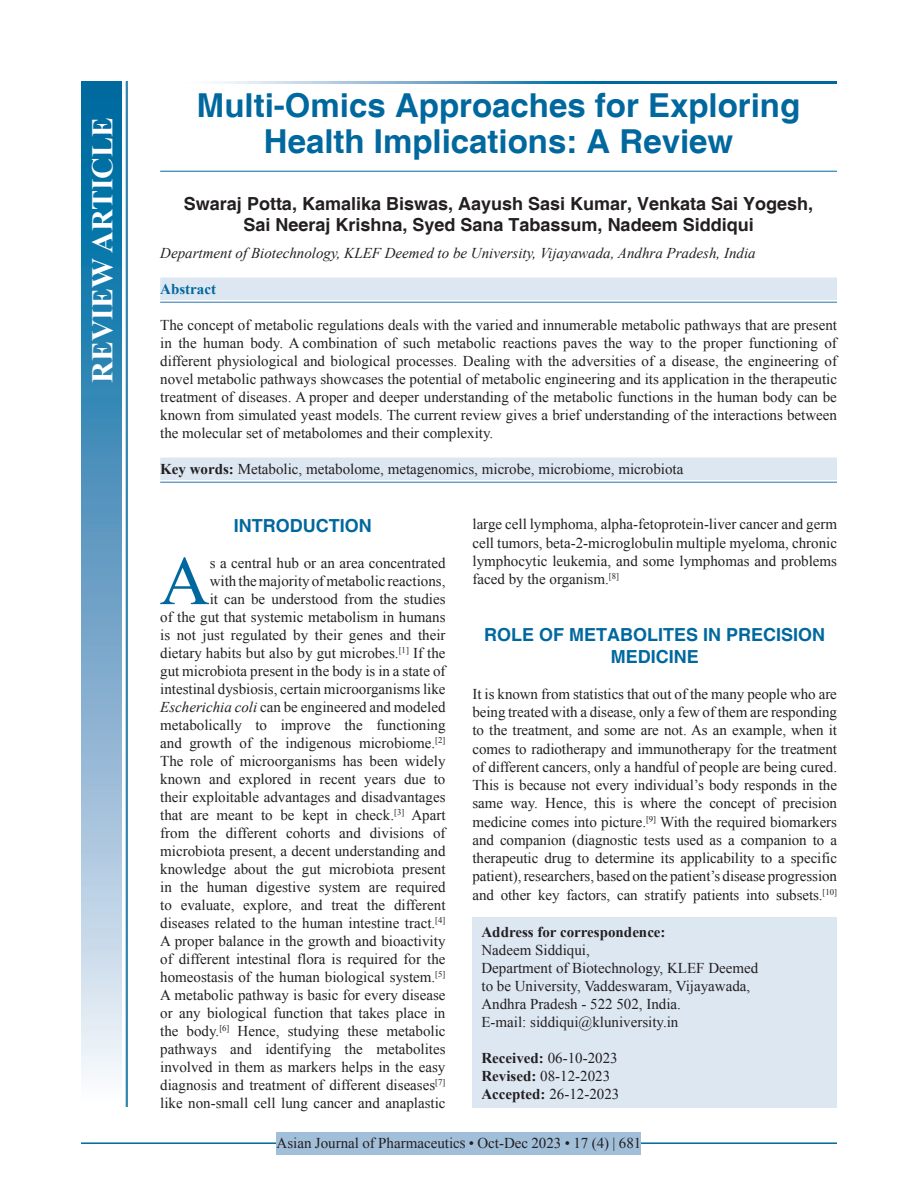
<style>
.page{position:relative;width:918px;height:1188px;background:#fff}
.page>*{position:absolute;margin:0;border:0;box-sizing:border-box;transform-origin:0 0}
.DROP_CAP_TX{font:69.3px "Times New Roman";color:#00689e}
.AT{font:700 33px/36px "Helvetica";color:#00689e;text-align:center}
.AH{font:700 30px "Times New Roman";color:#fff}
.AU{font:700 18px/21px "Helvetica";color:#231f20;text-align:center}
.t1{font:700 18px/21.3px "Helvetica";color:#00689e;text-align:center}
.DROP_CAP_TX-2{font:15px/18px "Times New Roman";color:#231f20;text-align:right}
.TX{font:15px/18.3px "Times New Roman";letter-spacing:-.005em;color:#231f20;text-align:justify}
.ABS{font:15px/18px "Times New Roman";color:#231f20;text-align:justify}
.ADD{font:15px/18px "Times New Roman";color:#231f20}
.AFF{font:italic 15px "Times New Roman";color:#231f20}
.KWD_1_L{font:15px "Times New Roman";color:#231f20}
.HIS{font:15px/18px "Times New Roman";color:#231f20}
.RF{font:15px "Times New Roman";color:#231f20}
.ABSH{font:700 15px "Times New Roman";color:#00689e}
.s1{font-weight:700}
.s2{font-style:italic}
</style>
<div class="page">
<hr style="left:81px;top:1142px;width:756px;height:2px;background:#00689e">
<div style="left:277px;top:1132px;width:364px;height:22px;background:#a2bfda"></div>
<hr style="left:160px;top:171px;width:677px;height:1px;background:#00689e">
<div style="left:160px;top:278px;width:677px;height:22px;background:#dde7f2"></div>
<hr style="left:160px;top:302px;width:677px;height:1px;background:#6d9fc6">
<div style="left:160px;top:458px;width:677px;height:22px;background:#dde7f2"></div>
<hr style="left:160px;top:482px;width:677px;height:1px;background:#6d9fc6">
<div style="left:472px;top:918px;width:365px;height:190px;background:#dde7f2"></div>
<svg style="left:215px;top:81px;width:622px;height:3px;background:#4d94bc"></svg>
<div style="left:81px;top:81px;width:41px;height:1026px;background:linear-gradient(to bottom,#005e9a,#f6f0f9)"></div>
<hr style="left:127px;top:81px;width:1px;height:1026px;background:#00689e">
<hr style="left:126px;top:81px;width:1px;height:1026px;background:#00689e">
<p class="AH" style="left:81px;top:383px;width:267px;rotate:-90deg">REVIEW ARTICLE</p>
<p class="AT" style="left:197px;top:89px;width:605px">Multi-Omics Approaches for Exploring<br>Health Implications: A Review</p>
<p class="AU" style="left:184px;top:194px;width:631px">Swaraj Potta, Kamalika Biswas, Aayush Sasi Kumar, Venkata Sai Yogesh,<br>Sai Neeraj Krishna, Syed Sana Tabassum, Nadeem Siddiqui</p>
<p class="AFF" style="left:160px;top:243px;width:597px">Department of Biotechnology, KLEF Deemed to be University, Vijayawada, Andhra Pradesh, India</p>
<p class="ABSH" style="left:160px;top:278px;width:57px">Abstract</p>
<p class="ABS" style="left:160px;top:316px;width:678px">The concept of metabolic regulations deals with the varied and innumerable metabolic pathways that are present in the human body. A combination of such metabolic reactions paves the way to the proper functioning of different physiological and biological processes. Dealing with the adversities of a disease, the engineering of novel metabolic pathways showcases the potential of metabolic engineering and its application in the therapeutic treatment of diseases. A proper and deeper understanding of the metabolic functions in the human body can be known from simulated yeast models. The current review gives a brief understanding of the interactions between the molecular set of metabolomes and their complexity.</p>
<p class="KWD_1_L" style="left:160px;top:458px;width:525px"><span class="s1">Key words:</span> Metabolic, metabolome, metagenomics, microbe, microbiome, microbiota</p>
<h1 class="t1" style="left:234px;top:516px;width:139px">INTRODUCTION</h1>
<p class="DROP_CAP_TX" style="left:160px;top:532px;width:52px">A</p>
<p class="DROP_CAP_TX-2" style="left:160px;top:554px;width:287px">s a central hub or an area concentrated<br>with the majority of metabolic reactions,<br>it can be understood from the studies<br>of the gut that systemic metabolism in humans is not just regulated by their genes and their dietary habits but also by gut microbes.<sup>[1]</sup> If the gut microbiota present in the body is in a state of intestinal dysbiosis, certain microorganisms like <span class="s2">Escherichia coli</span> can be engineered and modeled metabolically to improve the functioning and growth of the indigenous microbiome.<sup>[2] </sup>The role of microorganisms has been widely known and explored in recent years due to their exploitable advantages and disadvantages that are meant to be kept in check.<sup>[3]</sup> Apart from the different cohorts and divisions of microbiota present, a decent understanding and knowledge about the gut microbiota present in the human digestive system are required to evaluate, explore, and treat the different diseases related to the human intestine tract.<sup>[4] </sup>A proper balance in the growth and bioactivity of different intestinal flora is required for the homeostasis of the human biological system.<sup>[5] </sup>A metabolic pathway is basic for every disease or any biological function that takes place in the body.<sup>[6]</sup> Hence, studying these metabolic pathways and identifying the metabolites involved in them as markers helps in the easy diagnosis and treatment of different diseases<sup>[7] </sup>like non-small cell lung cancer and anaplastic</p>
<p class="DROP_CAP_TX-2" style="left:472px;top:515px;width:366px;text-align:justify">large cell lymphoma, alpha-fetoprotein-liver cancer and germ cell tumors, beta-2-microglobulin multiple myeloma, chronic lymphocytic leukemia, and some lymphomas and problems faced by the organism.<sup>[8]</sup></p>
<h1 class="t1" style="left:484px;top:625px;width:343px">ROLE OF METABOLITES IN PRECISION<br>MEDICINE</h1>
<p class="TX" style="left:472px;top:684px;width:366px">It is known from statistics that out of the many people who are being treated with a disease, only a few of them are responding to the treatment, and some are not. As an example, when it comes to radiotherapy and immunotherapy for the treatment of different cancers, only a handful of people are being cured.<br>This is because not every individual’s body responds in the same way. Hence, this is where the concept of precision medicine comes into picture.<sup>[9]</sup> With the required biomarkers and companion (diagnostic tests used as a companion to a therapeutic drug to determine its applicability to a specific patient), researchers, based on the patient’s disease progression and other key factors, can stratify patients into subsets.<sup>[10]</sup></p>
<p class="ADD" style="left:482px;top:923px;width:278px"><span class="s1">Address for correspondence:<br></span>Nadeem Siddiqui,<br>Department of Biotechnology, KLEF Deemed to be University, Vaddeswaram, Vijayawada, Andhra Pradesh - 522 502, India.<br>E-mail: siddiqui@kluniversity.in</p>
<p class="HIS" style="left:482px;top:1049px;width:139px"><span class="s1">Received:</span> 06-10-2023<br><span class="s1">Revised:</span> 08-12-2023<br><span class="s1">Accepted:</span> 26-12-2023</p>
<p class="RF" style="left:277px;top:1133px;width:366px">Asian Journal of Pharmaceutics • Oct-Dec 2023 • 17 (4) | 681</p>
</div>
